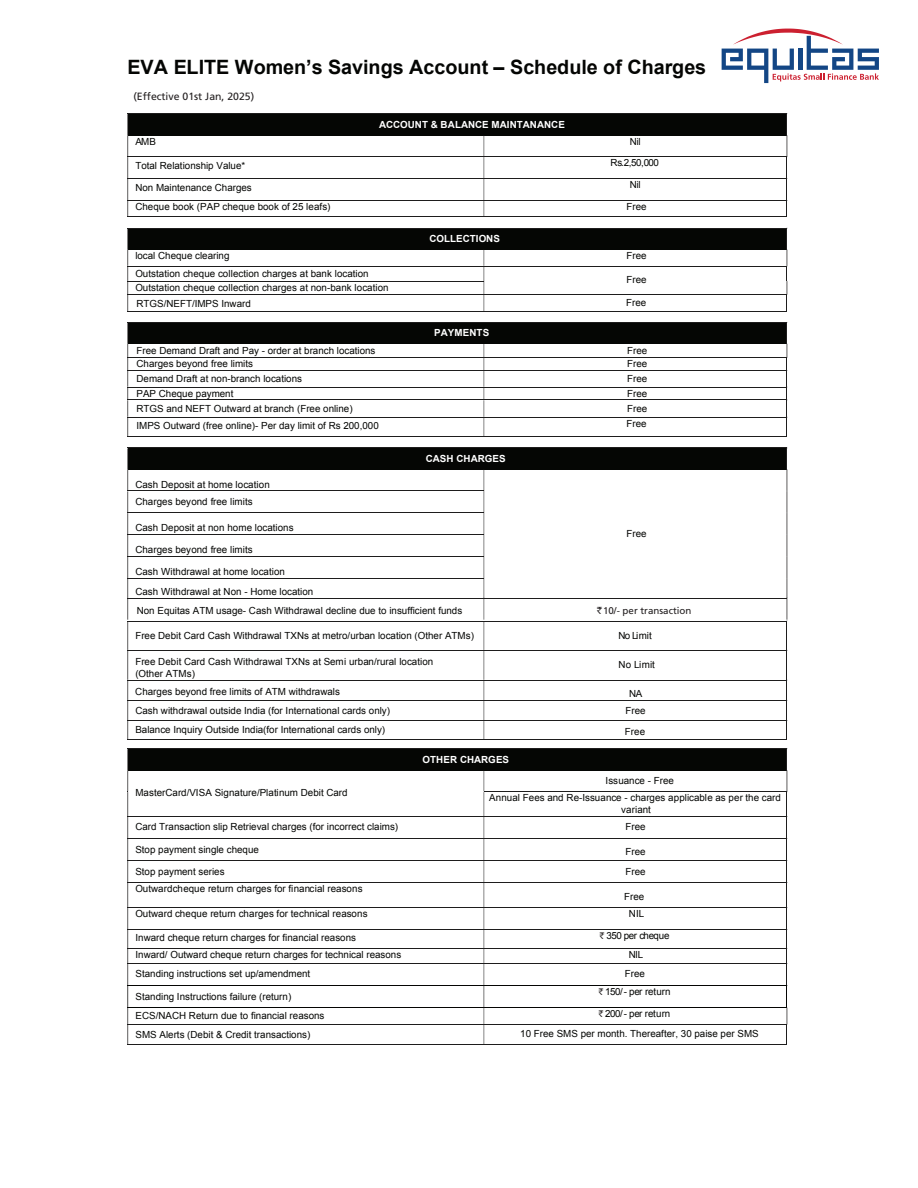
<style>
.page{position:relative;width:918px;height:1188px;background:#fff}
.page>*{position:absolute;margin:0;border:0;box-sizing:border-box;transform-origin:0 0}
.t1{font:700 19.8px "Arial";color:#040503}
.t2{font:10.5px "Frutiger LT Std";color:#231f20}
.t3{font:9.75px/20.1px "Arial";color:#040503}
.t4{font:700 9.75px "Arial";color:#fff}
.t5{font:9.75px "Frutiger LT Std";color:#231f20}
.t6{font:9.75px/18.6px "Arial";letter-spacing:-.035em;color:#040503;text-align:center}
.t7{font:9.75px "Arial";letter-spacing:-.03em;color:#040503}
.s1{font-family:"Rupee Foradian"}
.s2{font-family:"Rupee Foradian";font-size:9px;color:#231f20}
</style>
<div class="page">
<div style="left:128px;top:114px;width:659px;height:21px;background:#050604"></div>
<hr style="left:127px;top:114px;width:660px;height:1px;background:#1e1d1d">
<hr style="left:127px;top:156px;width:660px;height:1px;background:#1e1d1d">
<hr style="left:127px;top:178px;width:660px;height:1px;background:#1e1d1d">
<hr style="left:127px;top:200px;width:660px;height:1px;background:#1e1d1d">
<svg style="left:127px;top:114px;width:1px;height:102px"></svg>
<svg style="left:484px;top:135px;width:1px;height:81px"></svg>
<hr style="left:127px;top:216px;width:660px;height:1px;background:#1e1d1d">
<svg style="left:787px;top:135px;width:1px;height:66px"></svg>
<div style="left:128px;top:229px;width:659px;height:21px;background:#050604"></div>
<hr style="left:127px;top:228px;width:660px;height:1px;background:#1e1d1d">
<hr style="left:127px;top:266px;width:660px;height:1px;background:#1e1d1d">
<hr style="left:127px;top:281px;width:357px;height:1px;background:#1e1d1d">
<hr style="left:127px;top:294px;width:660px;height:1px;background:#1e1d1d">
<svg style="left:127px;top:229px;width:1px;height:83px"></svg>
<svg style="left:484px;top:250px;width:1px;height:62px"></svg>
<hr style="left:127px;top:312px;width:660px;height:1px;background:#1e1d1d">
<svg style="left:787px;top:228px;width:1px;height:67px"></svg>
<div style="left:128px;top:323px;width:659px;height:21px;background:#050604"></div>
<hr style="left:127px;top:322px;width:660px;height:1px;background:#1e1d1d">
<hr style="left:127px;top:357px;width:660px;height:1px;background:#1e1d1d">
<hr style="left:127px;top:370px;width:660px;height:1px;background:#1e1d1d">
<hr style="left:127px;top:387px;width:660px;height:1px;background:#1e1d1d">
<hr style="left:127px;top:400px;width:660px;height:1px;background:#1e1d1d">
<hr style="left:127px;top:417px;width:660px;height:1px;background:#1e1d1d">
<svg style="left:127px;top:323px;width:1px;height:113px"></svg>
<svg style="left:484px;top:344px;width:1px;height:92px"></svg>
<hr style="left:127px;top:436px;width:660px;height:1px;background:#1e1d1d">
<svg style="left:787px;top:322px;width:1px;height:96px"></svg>
<div style="left:128px;top:448px;width:659px;height:21px;background:#050604"></div>
<hr style="left:127px;top:448px;width:660px;height:1px;background:#1e1d1d">
<hr style="left:127px;top:491px;width:357px;height:1px;background:#1e1d1d">
<hr style="left:127px;top:512px;width:357px;height:1px;background:#1e1d1d">
<hr style="left:127px;top:534px;width:357px;height:1px;background:#1e1d1d">
<hr style="left:127px;top:556px;width:357px;height:1px;background:#1e1d1d">
<hr style="left:127px;top:578px;width:357px;height:1px;background:#1e1d1d">
<hr style="left:127px;top:598px;width:660px;height:1px;background:#1e1d1d">
<hr style="left:127px;top:650px;width:660px;height:1px;background:#1e1d1d">
<hr style="left:127px;top:621px;width:660px;height:1px;background:#1e1d1d">
<hr style="left:127px;top:680px;width:660px;height:1px;background:#1e1d1d">
<hr style="left:127px;top:700px;width:660px;height:1px;background:#1e1d1d">
<hr style="left:127px;top:720px;width:660px;height:1px;background:#1e1d1d">
<svg style="left:127px;top:448px;width:1px;height:291px"></svg>
<svg style="left:484px;top:469px;width:1px;height:270px"></svg>
<hr style="left:127px;top:739px;width:660px;height:1px;background:#1e1d1d">
<svg style="left:787px;top:448px;width:1px;height:273px"></svg>
<div style="left:128px;top:749px;width:659px;height:21px;background:#050604"></div>
<hr style="left:127px;top:748px;width:660px;height:1px;background:#1e1d1d">
<hr style="left:484px;top:791px;width:303px;height:1px;background:#1e1d1d">
<hr style="left:127px;top:816px;width:660px;height:1px;background:#1e1d1d">
<hr style="left:127px;top:838px;width:660px;height:1px;background:#1e1d1d">
<hr style="left:127px;top:860px;width:660px;height:1px;background:#1e1d1d">
<hr style="left:127px;top:882px;width:660px;height:1px;background:#1e1d1d">
<hr style="left:127px;top:907px;width:660px;height:1px;background:#1e1d1d">
<hr style="left:127px;top:929px;width:660px;height:1px;background:#1e1d1d">
<hr style="left:127px;top:948px;width:660px;height:1px;background:#1e1d1d">
<hr style="left:127px;top:963px;width:660px;height:1px;background:#1e1d1d">
<hr style="left:127px;top:985px;width:660px;height:1px;background:#040503">
<hr style="left:127px;top:1007px;width:660px;height:1px;background:#040503">
<hr style="left:127px;top:1024px;width:660px;height:1px;background:#1e1d1d">
<svg style="left:127px;top:749px;width:1px;height:295px"></svg>
<svg style="left:484px;top:770px;width:1px;height:274px"></svg>
<hr style="left:127px;top:1044px;width:660px;height:1px;background:#1e1d1d">
<svg style="left:787px;top:748px;width:1px;height:277px"></svg>
<svg style="left:722px;top:29px;width:157px;height:54px"></svg>
<h1 class="t1" style="left:127px;top:54px;width:580px">EVA ELITE Women’s Savings Account – Schedule of Charges</h1>
<p class="t2" style="left:133px;top:90px;width:122px">(Effective 01st Jan, 2025)</p>
<p class="t4" style="left:379px;top:118px;width:187px">ACCOUNT &amp; BALANCE MAINTANANCE</p>
<p class="t3" style="left:135px;top:131px;width:22px">AMB</p>
<p class="t3" style="left:630px;top:131px;width:12px">Nil</p>
<p class="t3" style="left:610px;top:153px;width:50px">Rs.2,50,000</p>
<p class="t3" style="left:135px;top:156px;width:111px">Total Relationship Value*</p>
<p class="t3" style="left:135px;top:178px;width:118px">Non Maintenance Charges</p>
<p class="t3" style="left:630px;top:175px;width:12px">Nil</p>
<p class="t3" style="left:135px;top:197px;width:196px">Cheque book (PAP cheque book of 25 leafs)</p>
<p class="t3" style="left:627px;top:197px;width:22px">Free</p>
<p class="t3" style="left:627px;top:246px;width:22px">Free</p>
<p class="t4" style="left:429px;top:233px;width:72px">COLLECTIONS</p>
<p class="t3" style="left:135px;top:247px;width:235px;line-height:18.1px">local Cheque clearing<br>Outstation cheque collection charges at bank location</p>
<p class="t3" style="left:627px;top:270px;width:22px">Free</p>
<p class="t3" style="left:626px;top:293px;width:22px">Free</p>
<p class="t3" style="left:135px;top:278px;width:255px">Outstation cheque collection charges at non-bank location</p>
<p class="t3" style="left:137px;top:294px;width:116px">RTGS/NEFT/IMPS Inward</p>
<p class="t3" style="left:137px;top:344px;width:240px;line-height:13px">Free Demand Draft and Pay - order at branch locations<br>Charges beyond free limits</p>
<p class="t3" style="left:137px;top:371px;width:218px;line-height:15px">Demand Draft at non-branch locations<br>PAP Cheque payment<br>RTGS and NEFT Outward at branch (Free online)</p>
<p class="t3" style="left:137px;top:416px;width:244px">IMPS Outward (free online)- Per day limit of Rs 200,000</p>
<p class="t4" style="left:434px;top:327px;width:56px">PAYMENTS</p>
<p class="t3" style="left:627px;top:341px;width:22px">Free</p>
<p class="t3" style="left:627px;top:354px;width:22px">Free</p>
<p class="t3" style="left:627px;top:369px;width:22px">Free</p>
<p class="t3" style="left:627px;top:383px;width:22px">Free</p>
<p class="t3" style="left:627px;top:398px;width:22px">Free</p>
<p class="t3" style="left:627px;top:413px;width:22px">Free</p>
<p class="t3" style="left:135px;top:475px;width:136px">Cash Deposit at home location</p>
<p class="t3" style="left:135px;top:492px;width:119px">Charges beyond free limits</p>
<p class="t3" style="left:135px;top:518px;width:160px">Cash Deposit at non home locations</p>
<p class="t3" style="left:135px;top:540px;width:119px">Charges beyond free limits</p>
<p class="t3" style="left:135px;top:562px;width:180px">Cash Withdrawal at home location<br>Cash Withdrawal at Non - Home location</p>
<p class="t4" style="left:426px;top:452px;width:82px">CASH CHARGES</p>
<p class="t3" style="left:627px;top:524px;width:22px">Free</p>
<p class="t3" style="left:137px;top:601px;width:327px">Non Equitas ATM usage- Cash Withdrawal decline due to insufficient funds</p>
<p class="t5" style="left:597px;top:605px;width:96px"><span class="s1">`</span> 10/- per transaction</p>
<p class="t3" style="left:135px;top:626px;width:340px">Free Debit Card Cash Withdrawal TXNs at metro/urban location (Other ATMs)</p>
<p class="t3" style="left:618px;top:626px;width:35px">No Limit</p>
<p class="t3" style="left:135px;top:656px;width:299px;line-height:11.7px">Free Debit Card Cash Withdrawal TXNs at Semi urban/rural location (Other ATMs)</p>
<p class="t3" style="left:619px;top:655px;width:38px">No Limit</p>
<p class="t3" style="left:629px;top:684px;width:14px">NA</p>
<p class="t3" style="left:135px;top:681px;width:256px">Charges beyond free limits of ATM withdrawals<br>Cash withdrawal outside India (for International cards only)</p>
<p class="t3" style="left:135px;top:719px;width:251px">Balance Inquiry Outside India(for International cards only)</p>
<p class="t3" style="left:625px;top:701px;width:22px">Free<br>Free</p>
<p class="t3" style="left:135px;top:783px;width:214px">MasterCard/VISA Signature/Platinum Debit Card</p>
<p class="t4" style="left:423px;top:753px;width:88px">OTHER CHARGES</p>
<p class="t3" style="left:489px;top:772px;width:293px;line-height:17.2px;text-indent:116px">Issuance - Free<br>Annual Fees and Re-Issuance - charges applicable as per the card</p>
<p class="t3" style="left:621px;top:800px;width:31px">variant</p>
<p class="t3" style="left:135px;top:817px;width:264px">Card Transaction slip Retrieval charges (for incorrect claims)</p>
<p class="t3" style="left:135px;top:839px;width:125px">Stop payment single cheque</p>
<p class="t3" style="left:135px;top:862px;width:91px">Stop payment series</p>
<p class="t3" style="left:626px;top:817px;width:22px">Free</p>
<p class="t3" style="left:626px;top:842px;width:22px">Free<br>Free</p>
<p class="t3" style="left:624px;top:887px;width:22px">Free</p>
<p class="t3" style="left:135px;top:879px;width:229px">Outward cheque return charges for financial reasons</p>
<p class="t3" style="left:135px;top:904px;width:234px">Outward cheque return charges for technical reasons</p>
<p class="t3" style="left:629px;top:904px;width:17px">NIL</p>
<p class="t6" style="left:600px;top:927px;width:71px"><span class="s2">`</span> 350 per cheque<br>NIL</p>
<p class="t7" style="left:599px;top:985px;width:73px"><span class="s2">`</span> 150/- per return</p>
<p class="t3" style="left:599px;top:1004px;width:73px"><span class="s2">`</span> 200/- per return</p>
<p class="t3" style="left:136px;top:930px;width:267px;line-height:16.6px">Inward cheque return charges for financial reasons<br>Inward/ Outward cheque return charges for technical reasons</p>
<p class="t3" style="left:136px;top:964px;width:176px">Standing instructions set up/amendment</p>
<p class="t3" style="left:136px;top:987px;width:190px;line-height:19.4px">Standing Instructions failure (return)<br>ECS/NACH Return due to financial reasons</p>
<p class="t3" style="left:136px;top:1024px;width:176px">SMS Alerts (Debit &amp; Credit transactions)</p>
<p class="t3" style="left:625px;top:964px;width:22px">Free</p>
<p class="t3" style="left:520px;top:1024px;width:240px">10 Free SMS per month. Thereafter, 30 paise per SMS</p>
</div>
